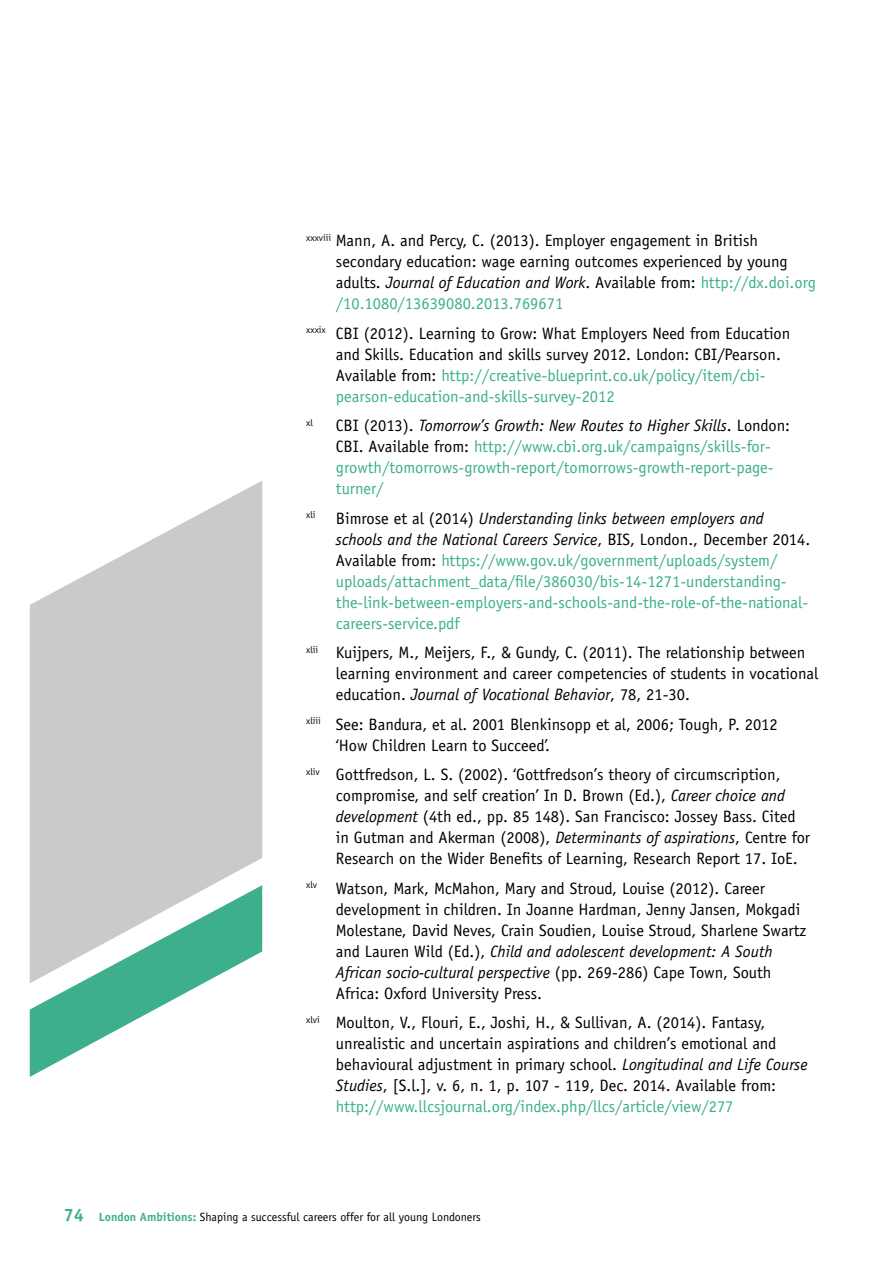
<style>
.page{position:relative;width:893px;height:1263px;background:#fff}
.page>*{position:absolute;margin:0;border:0;box-sizing:border-box;transform-origin:0 0}
.t1{font:16.5px/21px "Officina Sans";color:#000}
.t2{font:16.5px/21px "Officina Sans";color:#3daf8d}
.t3{font:12px "Officina Sans";color:#000}
.t4{font:9.6px "Officina Sans";color:#000}
.s1{font-style:italic}
.s2{color:#3daf8d}
.s3{color:#000}
.s4{font-style:italic;color:#000}
.s5{font-weight:700;font-size:18px;color:#3daf8d}
.s6{font-weight:700;color:#3daf8d}
</style>
<div class="page">
<svg style="left:30px;top:481px;width:232px;height:404px;fill:#c9cacc"></svg>
<svg style="left:30px;top:885px;width:232px;height:192px"></svg>
<p class="t1" style="left:336px;top:230px;width:481px;text-indent:-30px"><sup>xxxviii</sup> Mann, A. and Percy, C. (2013). Employer engagement in British secondary education: wage earning outcomes experienced by young adults. <span class="s1">Journal of Education and Work</span>. Available from: <span class="s2">http://dx.doi.org /10.1080/13639080.2013.769671</span></p>
<p class="t1" style="left:336px;top:323px;width:456px;text-indent:-30px"><sup>xxxix</sup> CBI (2012). Learning to Grow: What Employers Need from Education and Skills. Education and skills survey 2012. London: CBI/Pearson.<br>Available from: <span class="s2">http://creative-blueprint.co.uk/policy/item/cbi&shy;pearson-education-and-skills-survey-2012</span></p>
<p class="t4" style="left:306px;top:417px;width:8px">xl</p>
<p class="t2" style="left:336px;top:415px;width:456px"><span class="s3">CBI (2013).</span> <span class="s4">Tomorrow’s Growth: New Routes to Higher Skills</span><span class="s3">. London:<br>CBI. Available from:</span> http://www.cbi.org.uk/campaigns/skills-for&shy;growth/tomorrows-growth-report/tomorrows-growth-report-page&shy;turner/</p>
<p class="t2" style="left:336px;top:508px;width:476px;text-indent:-30px"><sup>xli</sup> <span class="s3">Bimrose et al (2014)</span> <span class="s4">Understanding links between employers and schools and the National Careers Service</span><span class="s3">, BIS, London., December 2014.<br>Available from:</span> https://www.gov.uk/government/uploads/system/ uploads/attachment_data/file/386030/bis-14-1271-understanding&shy;the-link-between-employers-and-schools-and-the-role-of-the-national&shy;careers-service.pdf</p>
<p class="t1" style="left:336px;top:642px;width:484px;text-indent:-30px"><sup>xlii</sup> Kuijpers, M., Meijers, F., &amp; Gundy, C. (2011). The relationship between learning environment and career competencies of students in vocational education. <span class="s1">Journal of Vocational Behavior</span>, 78, 21-30.</p>
<p class="t1" style="left:336px;top:714px;width:443px;text-indent:-30px"><sup>xliii</sup> See: Bandura, et al. 2001 Blenkinsopp et al, 2006; Tough, P. 2012 ‘How Children Learn to Succeed’.</p>
<p class="t1" style="left:336px;top:764px;width:476px;text-indent:-30px"><sup>xliv</sup> Gottfredson, L. S. (2002). ‘Gottfredson’s theory of circumscription, compromise, and self creation’ In D. Brown (Ed.), <span class="s1">Career choice and development</span> (4th ed., pp. 85‐148). San Francisco: Jossey‐Bass. Cited in Gutman and Akerman (2008), <span class="s1">Determinants of aspirations</span>, Centre for Research on the Wider Benefits of Learning, Research Report 17. IoE.</p>
<p class="t1" style="left:336px;top:878px;width:472px;text-indent:-30px"><sup>xlv</sup> Watson, Mark, McMahon, Mary and Stroud, Louise (2012). Career development in children. In Joanne Hardman, Jenny Jansen, Mokgadi Molestane, David Neves, Crain Soudien, Louise Stroud, Sharlene Swartz and Lauren Wild (Ed.), <span class="s1">Child and adolescent development: A South African socio-cultural perspective</span> (pp. 269-286) Cape Town, South Africa: Oxford University Press.</p>
<p class="t1" style="left:336px;top:1012px;width:473px;text-indent:-30px"><sup>xlvi</sup> Moulton, V., Flouri, E., Joshi, H., &amp; Sullivan, A. (2014). Fantasy, unrealistic and uncertain aspirations and children’s emotional and behavioural adjustment in primary school. <span class="s1">Longitudinal and Life Course Studies</span>, [S.l.], v. 6, n. 1, p. 107 - 119, Dec. 2014. Available from: <span class="s2">http://www.llcsjournal.org/index.php/llcs/article/view/277</span></p>
<p class="t3" style="left:64px;top:1209px;width:419px"><span class="s5">74</span> <span class="s6">London Ambitions:</span> Shaping a successful careers offer for all young Londoners</p>
</div>
